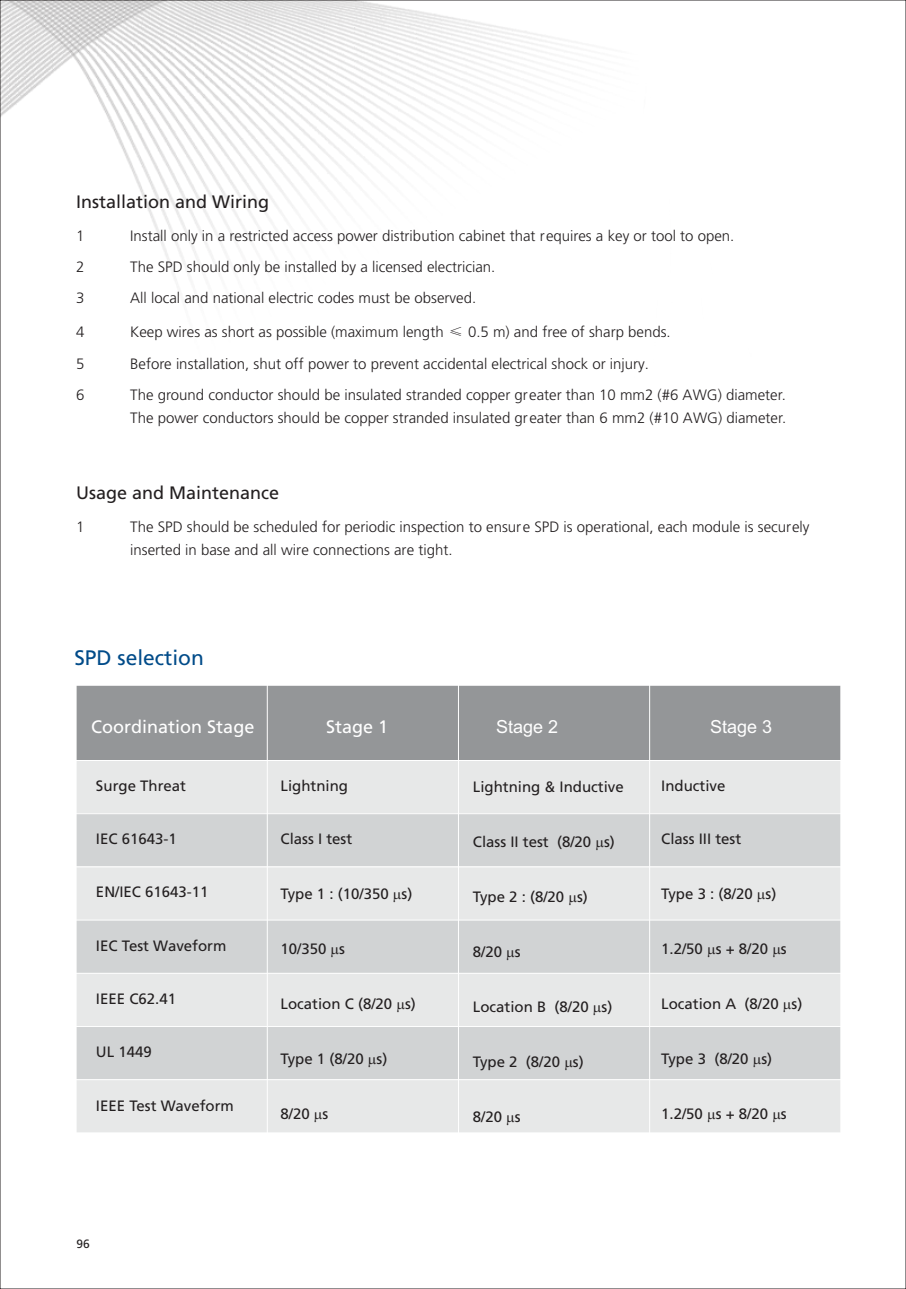
<style>
.page{position:relative;width:906px;height:1289px;background:#fff}
.page>*{position:absolute;margin:0;border:0;box-sizing:border-box;transform-origin:0 0}
.t1{font:21px "Frutiger LT Pro";color:#004b89}
.t2{font:18px "Frutiger LT Pro";color:#231f20}
.t3{font:18px "Frutiger LT Pro";color:#fff}
.t4{font:18px "Arial";color:#fff}
.t5{font:300 15px/23.5px "Frutiger LT Pro";color:#231f20}
.t6{font:15px "Frutiger LT Pro";color:#231f20}
.t7{font:12px "Frutiger LT Pro";color:#231f20}
</style>
<div class="page">
<img style="left:0;top:0;width:751px;height:398px">
<div style="left:76px;top:685px;width:191px;height:75px;background:#949698"></div>
<div style="left:267px;top:685px;width:191px;height:75px;background:#949698"></div>
<div style="left:458px;top:685px;width:191px;height:75px;background:#949698"></div>
<div style="left:649px;top:685px;width:192px;height:75px;background:#949698"></div>
<div style="left:76px;top:760px;width:191px;height:53px;background:#e7e8e8"></div>
<div style="left:267px;top:760px;width:191px;height:53px;background:#e7e8e8"></div>
<div style="left:458px;top:760px;width:191px;height:53px;background:#e7e8e8"></div>
<div style="left:649px;top:760px;width:192px;height:53px;background:#e7e8e8"></div>
<div style="left:76px;top:813px;width:191px;height:53px;background:#d1d3d4"></div>
<div style="left:267px;top:813px;width:191px;height:53px;background:#d1d3d4"></div>
<div style="left:458px;top:813px;width:191px;height:53px;background:#d1d3d4"></div>
<div style="left:649px;top:813px;width:192px;height:53px;background:#d1d3d4"></div>
<div style="left:76px;top:866px;width:191px;height:54px;background:#e7e8e8"></div>
<div style="left:267px;top:866px;width:191px;height:54px;background:#e7e8e8"></div>
<div style="left:458px;top:866px;width:191px;height:54px;background:#e7e8e8"></div>
<div style="left:649px;top:866px;width:192px;height:54px;background:#e7e8e8"></div>
<div style="left:76px;top:920px;width:191px;height:53px;background:#d1d3d4"></div>
<div style="left:267px;top:920px;width:191px;height:53px;background:#d1d3d4"></div>
<div style="left:458px;top:920px;width:191px;height:53px;background:#d1d3d4"></div>
<div style="left:649px;top:920px;width:192px;height:53px;background:#d1d3d4"></div>
<div style="left:76px;top:973px;width:191px;height:53px;background:#e7e8e8"></div>
<div style="left:267px;top:973px;width:191px;height:53px;background:#e7e8e8"></div>
<div style="left:458px;top:973px;width:191px;height:53px;background:#e7e8e8"></div>
<div style="left:649px;top:973px;width:192px;height:53px;background:#e7e8e8"></div>
<div style="left:76px;top:1026px;width:191px;height:53px;background:#d1d3d4"></div>
<div style="left:267px;top:1026px;width:191px;height:53px;background:#d1d3d4"></div>
<div style="left:458px;top:1026px;width:191px;height:53px;background:#d1d3d4"></div>
<div style="left:649px;top:1026px;width:192px;height:53px;background:#d1d3d4"></div>
<div style="left:76px;top:1079px;width:191px;height:53px;background:#e7e8e8"></div>
<div style="left:267px;top:1079px;width:191px;height:53px;background:#e7e8e8"></div>
<div style="left:458px;top:1079px;width:191px;height:53px;background:#e7e8e8"></div>
<div style="left:649px;top:1079px;width:192px;height:53px;background:#e7e8e8"></div>
<hr style="left:76px;top:685px;width:1px;height:448px;background:#fff">
<hr style="left:267px;top:685px;width:1px;height:448px;background:#fff">
<hr style="left:458px;top:685px;width:1px;height:448px;background:#fff">
<hr style="left:649px;top:685px;width:1px;height:448px;background:#fff">
<hr style="left:840px;top:685px;width:1px;height:448px;background:#fff">
<hr style="left:76px;top:1079px;width:765px;height:1px;background:#fff">
<hr style="left:76px;top:1026px;width:765px;height:1px;background:#fff">
<hr style="left:76px;top:972px;width:765px;height:1px;background:#fff">
<hr style="left:76px;top:919px;width:765px;height:1px;background:#fff">
<hr style="left:76px;top:866px;width:765px;height:1px;background:#fff">
<hr style="left:76px;top:813px;width:765px;height:1px;background:#fff">
<hr style="left:76px;top:760px;width:765px;height:1px;background:#fff">
<hr style="left:76px;top:685px;width:765px;height:1px;background:#fff">
<svg style="left:450px;top:326px;width:11px;height:9px"></svg>
<p class="t2" style="left:76px;top:194px;width:195px">Installation and Wiring</p>
<p class="t5" style="left:76px;top:225px;width:10px">1</p>
<p class="t5" style="left:130px;top:225px;width:605px">Install only in a restricted access power distribution cabinet that requires a key or tool to open.</p>
<p class="t5" style="left:76px;top:256px;width:10px">2</p>
<p class="t5" style="left:130px;top:256px;width:367px">The SPD should only be installed by a licensed electrician.</p>
<p class="t5" style="left:76px;top:288px;width:10px">3</p>
<p class="t5" style="left:130px;top:288px;width:347px">All local and national electric codes must be observed.</p>
<p class="t5" style="left:76px;top:321px;width:10px">4</p>
<p class="t5" style="left:130px;top:321px;width:315px">Keep wires as short as possible (maximum length</p>
<p class="t5" style="left:468px;top:321px;width:204px">0.5 m) and free of sharp bends.</p>
<p class="t5" style="left:76px;top:353px;width:10px">5</p>
<p class="t5" style="left:130px;top:353px;width:520px">Before installation, shut off power to prevent accidental electrical shock or injury.</p>
<p class="t5" style="left:76px;top:384px;width:10px">6</p>
<p class="t5" style="left:130px;top:384px;width:657px">The ground conductor should be insulated stranded copper greater than 10 mm2 (#6 AWG) diameter.<br>The power conductors should be copper stranded insulated greater than 6 mm2 (#10 AWG) diameter.</p>
<p class="t2" style="left:76px;top:485px;width:205px">Usage and Maintenance</p>
<p class="t5" style="left:76px;top:516px;width:10px">1</p>
<p class="t5" style="left:130px;top:516px;width:681px">The SPD should be scheduled for periodic inspection to ensure SPD is operational, each module is securely inserted in base and all wire connections are tight.</p>
<h1 class="t1" style="left:74px;top:649px;width:131px">SPD selection</h1>
<p class="t3" style="left:91px;top:719px;width:165px">Coordination Stage</p>
<p class="t3" style="left:326px;top:719px;width:64px">Stage 1</p>
<p class="t4" style="left:496px;top:719px;width:64px">Stage 2</p>
<p class="t4" style="left:710px;top:719px;width:64px">Stage 3</p>
<p class="t6" style="left:96px;top:779px;width:92px">Surge Threat</p>
<p class="t6" style="left:96px;top:832px;width:82px">IEC 61643-1</p>
<p class="t6" style="left:280px;top:779px;width:69px">Lightning</p>
<p class="t6" style="left:280px;top:832px;width:73px">Class I test</p>
<p class="t6" style="left:473px;top:781px;width:152px">Lightning &amp; Inductive</p>
<p class="t6" style="left:473px;top:835px;width:144px">Class II test (8/20 s)</p>
<p class="t6" style="left:661px;top:779px;width:66px">Inductive</p>
<p class="t6" style="left:661px;top:832px;width:82px">Class III test</p>
<p class="t6" style="left:96px;top:886px;width:114px">EN/IEC 61643-11</p>
<p class="t6" style="left:280px;top:887px;width:133px">Type 1 : (10/350 s)</p>
<p class="t6" style="left:473px;top:890px;width:117px">Type 2 : (8/20 s)</p>
<p class="t6" style="left:661px;top:887px;width:117px">Type 3 : (8/20 s)</p>
<p class="t6" style="left:96px;top:939px;width:132px">IEC Test Waveform</p>
<p class="t6" style="left:280px;top:942px;width:66px">10/350 s</p>
<p class="t6" style="left:473px;top:945px;width:49px">8/20 s</p>
<p class="t6" style="left:661px;top:942px;width:127px">1.2/50 s + 8/20 s</p>
<p class="t6" style="left:96px;top:992px;width:82px">IEEE C62.41</p>
<p class="t6" style="left:280px;top:997px;width:137px">Location C (8/20 s)</p>
<p class="t6" style="left:473px;top:1000px;width:141px">Location B (8/20 s)</p>
<p class="t6" style="left:661px;top:997px;width:143px">Location A (8/20 s)</p>
<p class="t6" style="left:96px;top:1046px;width:57px">UL 1449</p>
<p class="t6" style="left:280px;top:1052px;width:108px">Type 1 (8/20 s)</p>
<p class="t6" style="left:473px;top:1055px;width:112px">Type 2 (8/20 s)</p>
<p class="t6" style="left:661px;top:1052px;width:112px">Type 3 (8/20 s)</p>
<p class="t6" style="left:96px;top:1099px;width:139px">IEEE Test Waveform</p>
<p class="t6" style="left:280px;top:1107px;width:49px">8/20 s</p>
<p class="t6" style="left:473px;top:1110px;width:49px">8/20 s</p>
<p class="t6" style="left:661px;top:1107px;width:127px">1.2/50 s + 8/20 s</p>
<p class="t7" style="left:76px;top:1239px;width:15px">96</p>
</div>
